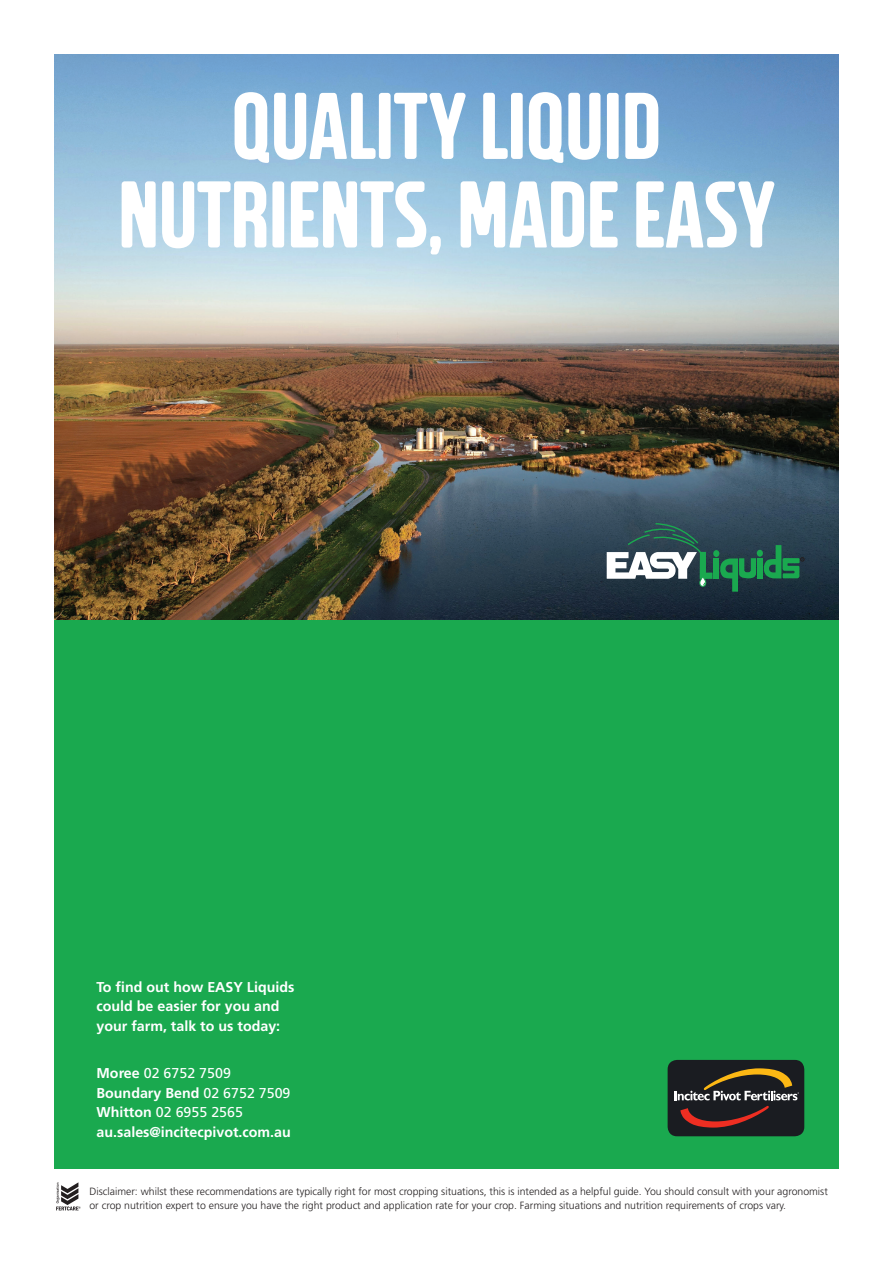
<style>
.page{position:relative;width:893px;height:1263px;background:#fff}
.page>*{position:absolute;margin:0;border:0;box-sizing:border-box;transform-origin:0 0}
.t1{font:94.5px/88.5px "IPFSOIL Regular";color:#fff;text-align:center}
.t2{font:700 14.25px/19.5px "Frutiger LT Std";color:#fff}
.t3{font:300 10.5px/13.5px "Frutiger LT Std";color:#231f20}
.s1{font-weight:400}
</style>
<div class="page">
<img style="left:54px;top:54px;width:785px;height:566px">
<svg style="left:56px;top:1182px;width:25px;height:28px"></svg>
<div style="left:54px;top:620px;width:785px;height:549px;background:#1aa94f"></div>
<div style="left:668px;top:1060px;width:136px;height:76px;background:#1a1c21;border-radius:9px"></div>
<svg style="left:680px;top:1106px;width:89px;height:21px"></svg>
<svg style="left:674px;top:1068px;width:125px;height:32px"></svg>
<div style="left:713px;top:550px;width:6px;height:7px;background:#1aa94f;border-radius:50%"></div>
<svg style="left:607px;top:522px;width:105px;height:65px"></svg>
<div style="left:714px;top:558px;width:5px;height:21px;background:#1aa94f"></div>
<div style="left:757px;top:550px;width:6px;height:7px;background:#1aa94f;border-radius:50%"></div>
<div style="left:757px;top:558px;width:6px;height:20px;background:#1aa94f"></div>
<svg style="left:719px;top:558px;width:37px;height:34px"></svg>
<svg style="left:763px;top:545px;width:41px;height:33px"></svg>
<h1 class="t1" style="left:118px;top:82px;width:658px">QUALITY LIQUID<br>NUTRIENTS, MADE EASY</h1>
<h2 class="t2" style="left:97px;top:977px;width:199px">To find out how EASY Liquids could be easier for you and your farm, talk to us today:</h2>
<h2 class="t2" style="left:97px;top:1064px;width:196px">Moree <span class="s1">02 6752 7509<br></span>Boundary Bend <span class="s1">02 6752 7509<br></span>Whitton <span class="s1">02 6955 2565 </span>au.sales@incitecpivot.com.au</h2>
<p class="t3" style="left:89px;top:1185px;width:740px">Disclaimer: whilst these recommendations are typically right for most cropping situations, this is intended as a helpful guide. You should consult with your agronomist or crop nutrition expert to ensure you have the right product and application rate for your crop. Farming situations and nutrition requirements of crops vary.</p>
</div>
